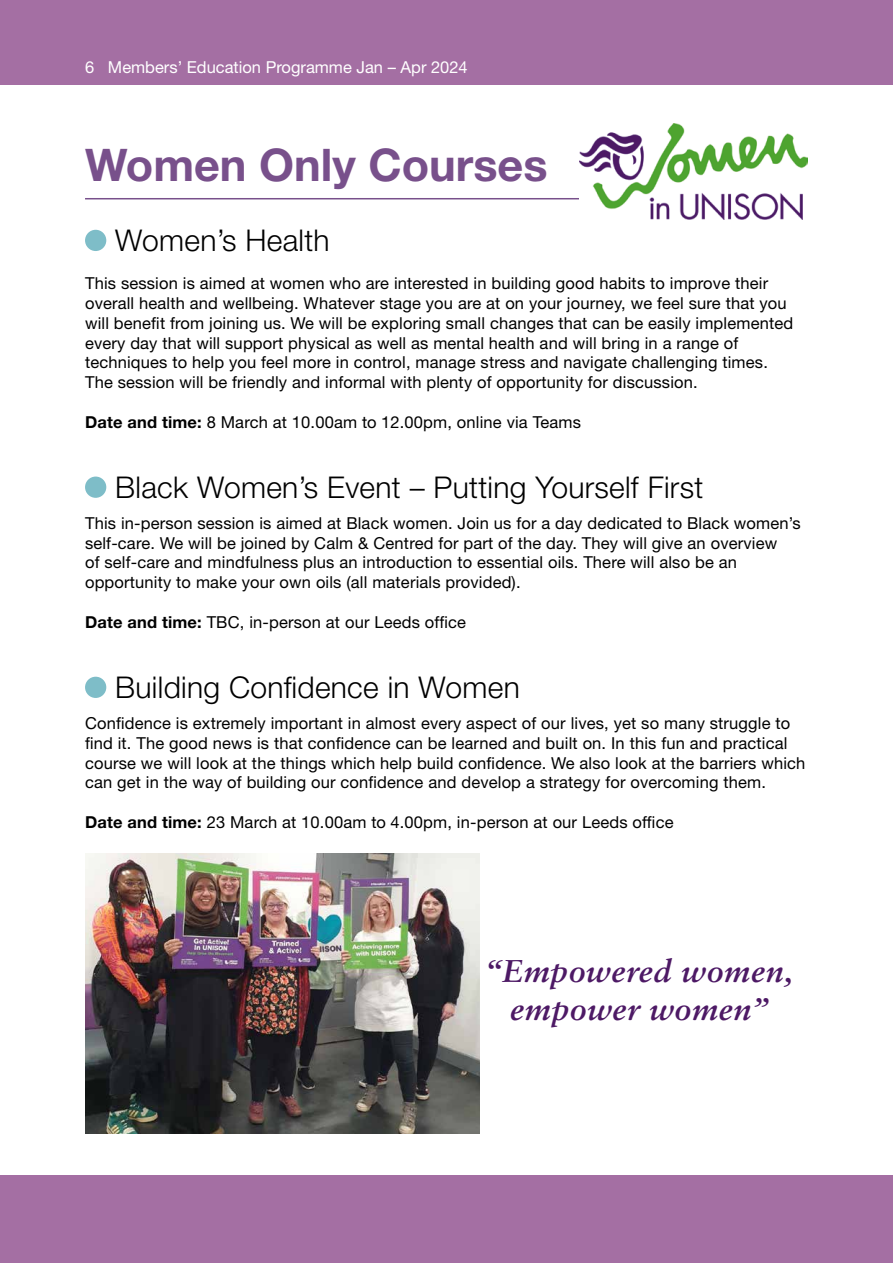
<style>
.page{position:relative;width:893px;height:1263px;background:#fff}
.page>*{position:absolute;margin:0;border:0;box-sizing:border-box;transform-origin:0 0}
.t1{font:700 45px "Helvetica Neue LT Std";color:#78508b}
.t2{font:italic 700 31.5px/37.8px "Sabon LT Pro";letter-spacing:.02em;color:#4d1965;text-align:center}
.t3{font:300 30px "Helvetica Neue LT Std";letter-spacing:.01em;color:#000}
.t4{font:16.5px/19.8px "Helvetica Neue LT Std";letter-spacing:.01em;color:#000}
.t5{font:16.5px "Helvetica Neue LT Std";color:#fff}
.s1{font-weight:700}
</style>
<div class="page">
<div style="left:0;top:0;width:893px;height:85px;background:#a46fa3"></div>
<div style="left:0;top:1176px;width:893px;height:87px;background:#a46fa3"></div>
<hr style="left:85px;top:198px;width:723px;height:1px;background:#78508b">
<div style="left:85px;top:230px;width:21px;height:21px;background:#7ebdc8;border-radius:50%"></div>
<div style="left:85px;top:477px;width:21px;height:21px;background:#7ebdc8;border-radius:50%"></div>
<div style="left:85px;top:677px;width:21px;height:21px;background:#7ebdc8;border-radius:50%"></div>
<img style="left:85px;top:854px;width:394px;height:279px">
<img style="left:579px;top:123px;width:229px;height:97px">
<p class="t5" style="left:85px;top:58px;width:384px">6 Members’ Education Programme Jan – Apr 2024</p>
<h1 class="t1" style="left:85px;top:137px;width:464px">Women Only Courses</h1>
<h3 class="t3" style="left:115px;top:222px;width:216px">Women’s Health</h3>
<p class="t4" style="left:85px;top:273px;width:710px">This session is aimed at women who are interested in building good habits to improve their overall health and wellbeing. Whatever stage you are at on your journey, we feel sure that you will benefit from joining us. We will be exploring small changes that can be easily implemented every day that will support physical as well as mental health and will bring in a range of techniques to help you feel more in control, manage stress and navigate challenging times.<br>The session will be friendly and informal with plenty of opportunity for discussion.</p>
<p class="t4" style="left:85px;top:412px;width:498px"><span class="s1">Date and time:</span> 8 March at 10.00am to 12.00pm, online via Teams</p>
<h3 class="t3" style="left:115px;top:469px;width:590px">Black Women’s Event – Putting Yourself First</h3>
<p class="t4" style="left:85px;top:513px;width:717px">This in-person session is aimed at Black women. Join us for a day dedicated to Black women’s self-care. We will be joined by Calm &amp; Centred for part of the day. They will give an overview<br>of self-care and mindfulness plus an introduction to essential oils. There will also be an opportunity to make your own oils (all materials provided).</p>
<p class="t4" style="left:85px;top:612px;width:382px"><span class="s1">Date and time:</span> TBC, in-person at our Leeds office</p>
<h3 class="t3" style="left:115px;top:669px;width:406px">Building Confidence in Women</h3>
<p class="t4" style="left:85px;top:713px;width:722px">Confidence is extremely important in almost every aspect of our lives, yet so many struggle to find it. The good news is that confidence can be learned and built on. In this fun and practical course we will look at the things which help build confidence. We also look at the barriers which can get in the way of building our confidence and develop a strategy for overcoming them.</p>
<p class="t4" style="left:85px;top:812px;width:590px"><span class="s1">Date and time:</span> 23 March at 10.00am to 4.00pm, in-person at our Leeds office</p>
<h2 class="t2" style="left:486px;top:951px;width:309px">“Empowered women, empower women”</h2>
</div>
